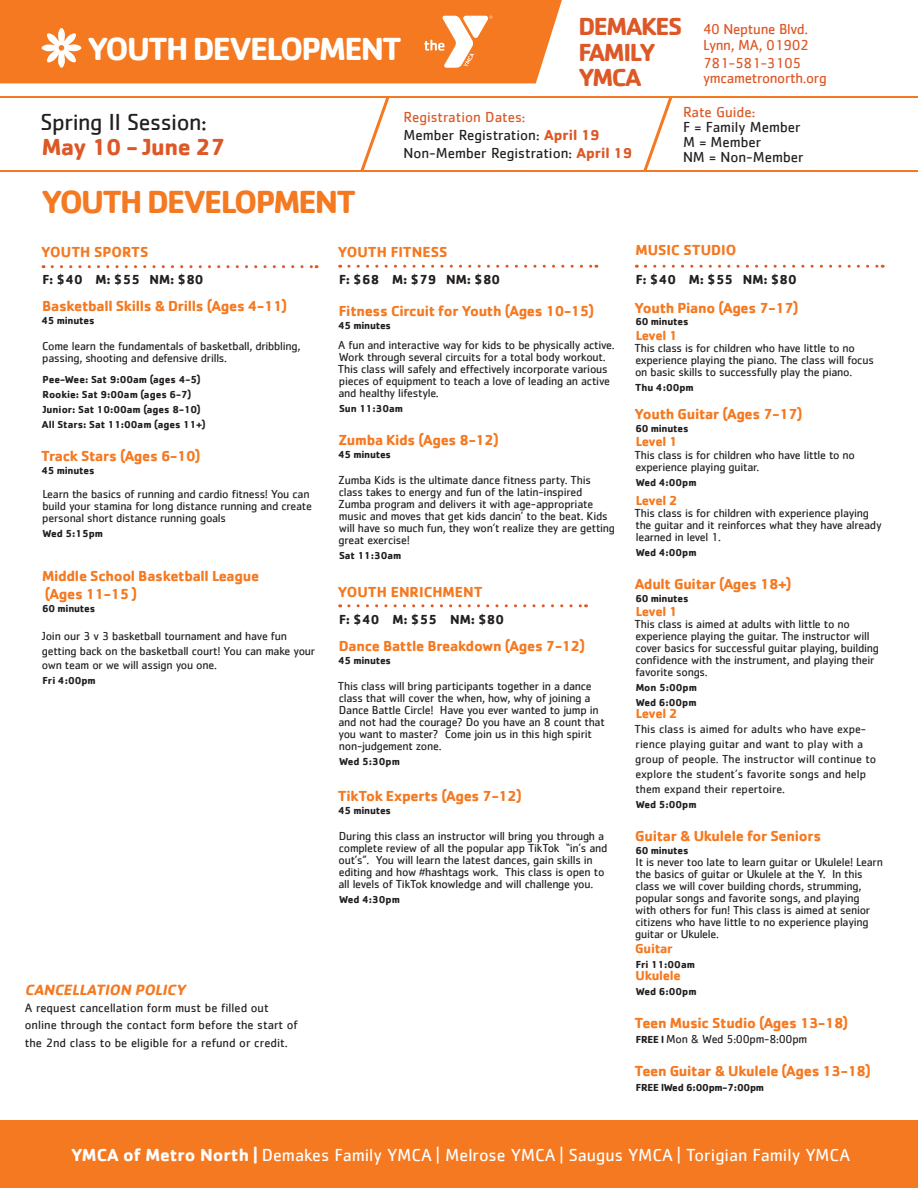
<style>
.page{position:relative;width:918px;height:1188px;background:#fff}
.page>*{position:absolute;margin:0;border:0;box-sizing:border-box;transform-origin:0 0}
.t1{font:700 33px "Cachet";letter-spacing:-.055em;color:#f47921}
.t2{font:700 33px "Cachet";letter-spacing:-.055em;color:#fff}
.t3{font:700 25.5px "Cachet";letter-spacing:-.055em;color:#dd5827}
.t4{font:24px "Cachet";letter-spacing:-.02em;color:#231f20}
.t5{font:700 24px "Cachet";letter-spacing:-.02em;color:#dd5827}
.t6{font:18px "Cachet";color:#fff}
.t7{font:italic 700 15.3px "Cachet";color:#f47921}
.t8{font:700 15px "Cachet";letter-spacing:-.02em;color:#f47921}
.t9{font:15px/18px "Cachet";color:#231f20}
.t10{font:15px/18px "Cachet";letter-spacing:-.02em;color:#dd5827}
.t11{font:700 15px "Cachet";color:#f47921}
.t12{font:15px "Cachet";color:#dd5827}
.t13{font:700 13.5px "Cachet";color:#231f20}
.t14{font:700 13.5px "Cachet";letter-spacing:-.02em;color:#f47920}
.t15{font:12.6px/17.4px "Cachet";color:#231f20}
.t16{font:12px/12px "Cachet";letter-spacing:-.02em;color:#231f20}
.t17{font:12px/15px "Cachet";color:#231f20}
.t18{font:700 10.5px/15px "Cachet";color:#231f20}
.t19{font:700 10.5px "Cachet";letter-spacing:-.02em;color:#231f20}
.s1{font-weight:700;color:#dd5827}
.s2{font-weight:700;font-size:10.5px}
.s3{font-weight:700}
</style>
<div class="page">
<div style="left:0;top:0;width:562px;height:83px;background:#f47921"></div>
<hr style="left:0;top:170px;width:918px;height:2px;background:#f47921">
<hr style="left:0;top:96px;width:918px;height:2px;background:#f47921">
<svg style="left:424px;top:16px;width:68px;height:52px"></svg>
<svg style="left:52px;top:265px;width:265px;height:3px"></svg>
<svg style="left:349px;top:265px;width:248px;height:3px"></svg>
<div style="left:0;top:1120px;width:918px;height:68px;background:#f47921"></div>
<svg style="left:360px;top:98px;width:30px;height:75px"></svg>
<svg style="left:643px;top:98px;width:30px;height:72px"></svg>
<svg style="left:42px;top:28px;width:39px;height:40px"></svg>
<svg style="left:349px;top:604px;width:238px;height:3px"></svg>
<svg style="left:645px;top:265px;width:238px;height:3px"></svg>
<p class="t2" style="left:87px;top:27px;width:316px">YOUTH DEVELOPMENT</p>
<p class="t3" style="left:578px;top:10px;width:105px">DEMAKES</p>
<p class="t3" style="left:578px;top:35px;width:79px">FAMILY</p>
<p class="t3" style="left:578px;top:61px;width:65px">YMCA</p>
<p class="t10" style="left:703px;top:20px;width:106px">40 Neptune Blvd.</p>
<p class="t10" style="left:703px;top:36px;width:108px">Lynn, MA, 01902<br>781-581-3105</p>
<p class="t10" style="left:703px;top:69px;width:125px">ymcametronorth.org</p>
<p class="t4" style="left:40px;top:108px;width:168px">Spring II Session:</p>
<p class="t5" style="left:42px;top:132px;width:185px">May 10 - June 27</p>
<p class="t1" style="left:42px;top:181px;width:316px">YOUTH DEVELOPMENT</p>
<p class="t12" style="left:404px;top:108px;width:124px">Registration Dates:</p>
<p class="t9" style="left:404px;top:126px;width:230px">Member Registration: <span class="s1">April 19<br></span>Non-Member Registration: <span class="s1">April 19</span></p>
<p class="t12" style="left:683px;top:103px;width:74px">Rate Guide:</p>
<p class="t9" style="left:683px;top:117px;width:119px">F = Family Member</p>
<p class="t9" style="left:683px;top:132px;width:80px">M = Member</p>
<p class="t9" style="left:683px;top:147px;width:122px">NM = Non-Member</p>
<p class="t11" style="left:41px;top:243px;width:109px">YOUTH SPORTS</p>
<p class="t13" style="left:42px;top:271px;width:163px">F: $40 M: $55 NM: $80</p>
<p class="t8" style="left:42px;top:297px;width:246px">Basketball Skills &amp; Drills (Ages 4-11)</p>
<p class="t19" style="left:41px;top:314px;width:55px">45 minutes</p>
<p class="t16" style="left:42px;top:340px;width:260px">Come learn the fundamentals of basketball, dribbling, passing, shooting and defensive drills.</p>
<p class="t18" style="left:43px;top:372px;width:159px">Pee-Wee: Sat 9:00am (ages 4-5)<br>Rookie: Sat 9:00am (ages 6-7)</p>
<p class="t18" style="left:43px;top:402px;width:159px">Junior: Sat 10:00am (ages 8-10)</p>
<p class="t18" style="left:42px;top:417px;width:165px">All Stars: Sat 11:00am (ages 11+)</p>
<p class="t8" style="left:41px;top:447px;width:161px">Track Stars (Ages 6-10)</p>
<p class="t19" style="left:41px;top:464px;width:55px">45 minutes</p>
<p class="t16" style="left:42px;top:488px;width:271px">Learn the basics of running and cardio fitness! You can build your stamina for long distance running and create personal short distance running goals</p>
<p class="t18" style="left:42px;top:526px;width:62px">Wed 5:15pm</p>
<p class="t8" style="left:42px;top:566px;width:218px">Middle School Basketball League</p>
<p class="t8" style="left:45px;top:584px;width:94px">(Ages 11-15 )</p>
<p class="t19" style="left:42px;top:601px;width:55px">60 minutes</p>
<p class="t16" style="left:42px;top:629px;width:275px;line-height:14.4px">Join our 3 v 3 basketball tournament and have fun getting back on the basketball court! You can make your own team or we will assign you one.</p>
<p class="t18" style="left:43px;top:673px;width:55px">Fri 4:00pm</p>
<p class="t7" style="left:25px;top:980px;width:166px">CANCELLATION POLICY</p>
<p class="t15" style="left:25px;top:999px;width:275px">A request cancellation form must be filled out online through the contact form before the start of the 2nd class to be eligible for a refund or credit.</p>
<p class="t11" style="left:338px;top:243px;width:111px">YOUTH FITNESS</p>
<p class="t13" style="left:339px;top:271px;width:163px">F: $68 M: $79 NM: $80</p>
<p class="t8" style="left:339px;top:301px;width:257px">Fitness Circuit for Youth (Ages 10-15)</p>
<p class="t19" style="left:338px;top:318px;width:55px">45 minutes</p>
<p class="t16" style="left:338px;top:339px;width:278px">A fun and interactive way for kids to be physically active.<br>Work through several circuits for a total body workout.<br>This class will safely and effectively incorporate various pieces of equipment to teach a love of leading an active and healthy lifestyle.</p>
<p class="t18" style="left:339px;top:401px;width:66px">Sun 11:30am</p>
<p class="t8" style="left:339px;top:430px;width:162px">Zumba Kids (Ages 8-12)</p>
<p class="t19" style="left:338px;top:447px;width:55px">45 minutes</p>
<p class="t16" style="left:338px;top:474px;width:278px">Zumba Kids is the ultimate dance fitness party. This class takes to energy and fun of the latin-inspired Zumba program and delivers it with age-appropriate music and moves that get kids dancin’ to the beat. Kids will have so much fun, they won’t realize they are getting great exercise!</p>
<p class="t18" style="left:339px;top:548px;width:64px">Sat 11:30am</p>
<p class="t11" style="left:338px;top:582px;width:146px">YOUTH ENRICHMENT</p>
<p class="t13" style="left:339px;top:611px;width:167px">F: $40 M: $55 NM: $80</p>
<p class="t8" style="left:339px;top:636px;width:248px">Dance Battle Breakdown (Ages 7-12)</p>
<p class="t19" style="left:338px;top:653px;width:55px">45 minutes</p>
<p class="t16" style="left:338px;top:680px;width:268px">This class will bring participants together in a dance class that will cover the when, how, why of joining a Dance Battle Circle! Have you ever wanted to jump in and not had the courage? Do you have an 8 count that you want to master? Come join us in this high spirit non-judgement zone.</p>
<p class="t18" style="left:339px;top:754px;width:62px">Wed 5:30pm</p>
<p class="t8" style="left:338px;top:786px;width:185px">TikTok Experts (Ages 7-12)</p>
<p class="t19" style="left:338px;top:803px;width:55px">45 minutes</p>
<p class="t16" style="left:338px;top:830px;width:270px">During this class an instructor will bring you through a complete review of all the popular app TikTok “in’s and out’s”. You will learn the latest dances, gain skills in editing and how #hashtags work. This class is open to all levels of TikTok knowledge and will challenge you.</p>
<p class="t18" style="left:339px;top:892px;width:62px">Wed 4:30pm</p>
<p class="t11" style="left:636px;top:241px;width:102px">MUSIC STUDIO</p>
<p class="t13" style="left:636px;top:271px;width:163px">F: $40 M: $55 NM: $80</p>
<p class="t8" style="left:634px;top:298px;width:166px">Youth Piano (Ages 7-17)</p>
<p class="t19" style="left:635px;top:315px;width:55px">60 minutes</p>
<p class="t14" style="left:636px;top:326px;width:43px">Level 1</p>
<p class="t16" style="left:635px;top:341px;width:241px">This class is for children who have little to no experience playing the piano. The class will focus on basic skills to successfully play the piano.</p>
<p class="t18" style="left:635px;top:379px;width:60px">Thu 4:00pm</p>
<p class="t8" style="left:634px;top:405px;width:170px">Youth Guitar (Ages 7-17)</p>
<p class="t19" style="left:635px;top:422px;width:55px">60 minutes</p>
<p class="t14" style="left:636px;top:433px;width:43px">Level 1</p>
<p class="t16" style="left:635px;top:448px;width:222px">This class is for children who have little to no experience playing guitar.</p>
<p class="t18" style="left:636px;top:474px;width:62px">Wed 4:00pm</p>
<p class="t14" style="left:636px;top:492px;width:43px">Level 2</p>
<p class="t16" style="left:635px;top:507px;width:249px">This class is for children with experience playing the guitar and it reinforces what they have already learned in level 1.</p>
<p class="t18" style="left:636px;top:545px;width:62px">Wed 4:00pm</p>
<p class="t8" style="left:635px;top:575px;width:158px">Adult Guitar (Ages 18+)</p>
<p class="t19" style="left:635px;top:592px;width:55px">60 minutes</p>
<p class="t14" style="left:636px;top:603px;width:43px">Level 1</p>
<p class="t16" style="left:635px;top:618px;width:246px">This class is aimed at adults with little to no experience playing the guitar. The instructor will cover basics for successful guitar playing, building confidence with the instrument, and playing their favorite songs.</p>
<p class="t18" style="left:636px;top:680px;width:63px">Mon 5:00pm</p>
<p class="t18" style="left:636px;top:695px;width:62px">Wed 6:00pm</p>
<p class="t14" style="left:636px;top:705px;width:43px">Level 2</p>
<p class="t17" style="left:635px;top:722px;width:243px">This class is aimed for adults who have expe&shy;rience playing guitar and want to play with a group of people. The instructor will continue to explore the student’s favorite songs and help them expand their repertoire.</p>
<p class="t18" style="left:636px;top:797px;width:62px">Wed 5:00pm</p>
<p class="t8" style="left:635px;top:827px;width:188px">Guitar &amp; Ukulele for Seniors</p>
<p class="t19" style="left:635px;top:844px;width:55px">60 minutes</p>
<p class="t16" style="left:635px;top:856px;width:249px">It is never too late to learn guitar or Ukulele! Learn the basics of guitar or Ukulele at the Y. In this class we will cover building chords, strumming, popular songs and favorite songs, and playing with others for fun! This class is aimed at senior citizens who have little to no experience playing guitar or Ukulele.</p>
<p class="t14" style="left:635px;top:940px;width:39px">Guitar</p>
<p class="t18" style="left:636px;top:957px;width:61px">Fri 11:00am</p>
<p class="t14" style="left:636px;top:967px;width:47px">Ukulele</p>
<p class="t18" style="left:636px;top:984px;width:62px">Wed 6:00pm</p>
<p class="t8" style="left:635px;top:1013px;width:215px">Teen Music Studio (Ages 13-18)</p>
<p class="t16" style="left:636px;top:1033px;width:173px"><span class="s2">FREE l</span> Mon &amp; Wed 5:00pm-8:00pm</p>
<p class="t8" style="left:635px;top:1061px;width:238px">Teen Guitar &amp; Ukulele (Ages 13-18)</p>
<p class="t19" style="left:636px;top:1081px;width:130px">FREE lWed 6:00pm-7:00pm</p>
<p class="t6" style="left:71px;top:1144px;width:781px"><span class="s3">YMCA of Metro North |</span> Demakes Family YMCA | Melrose YMCA | Saugus YMCA | Torigian Family YMCA</p>
</div>
